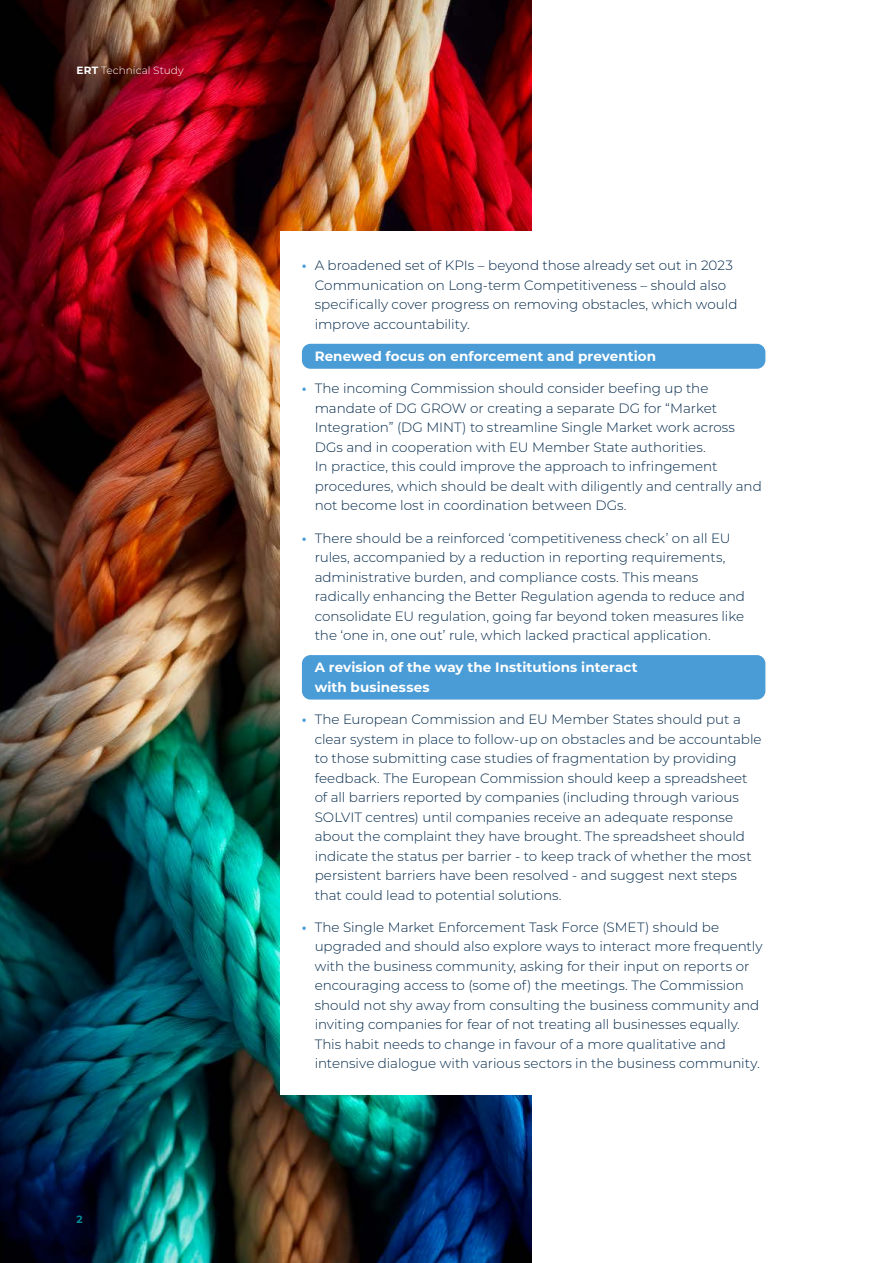
<style>
.page{position:relative;width:893px;height:1263px;background:#fff}
.page>*{position:absolute;margin:0;border:0;box-sizing:border-box;transform-origin:0 0}
.t1{font:300 13.5px/19.5px "Montserrat";color:#002749}
.t2{font:700 13.5px/19.5px "Montserrat";letter-spacing:.005em;color:#fff}
.t3{font:300 10.5px "Montserrat";color:#fff}
.t4{font:700 10.5px "Montserrat";color:#008c93}
.s1{font-weight:700}
.s2{font-weight:700;color:#4a9cd6}
</style>
<div class="page">
<img style="left:0;top:0;width:531px;height:1263px">
<div style="left:281px;top:232px;width:612px;height:863px;background:#fff"></div>
<div style="left:302px;top:344px;width:463px;height:25px;background:#4a9cd6;border-radius:9px"></div>
<div style="left:302px;top:655px;width:463px;height:44px;background:#4a9cd6;border-radius:9px"></div>
<p class="t3" style="left:77px;top:63px;width:109px"><span class="s1">ERT</span> Technical Study</p>
<p class="t4" style="left:77px;top:1211px;width:8px">2</p>
<p class="t1" style="left:315px;top:255px;width:424px;text-indent:-13px"><span class="s2">•</span> A broadened set of KPIs – beyond those already set out in 2023<br>Communication on Long-term Competitiveness – should also specifically cover progress on removing obstacles, which would improve accountability.</p>
<p class="t2" style="left:315px;top:346px;width:343px">Renewed focus on enforcement and prevention</p>
<p class="t1" style="left:315px;top:378px;width:449px;text-indent:-13px"><span class="s2">•</span> The incoming Commission should consider beefing up the mandate of DG GROW or creating a separate DG for “Market Integration” (DG MINT) to streamline Single Market work across DGs and in cooperation with EU Member State authorities.<br>In practice, this could improve the approach to infringement procedures, which should be dealt with diligently and centrally and not become lost in coordination between DGs.</p>
<p class="t1" style="left:315px;top:528px;width:432px;text-indent:-13px"><span class="s2">•</span> There should be a reinforced ‘competitiveness check’ on all EU rules, accompanied by a reduction in reporting requirements, administrative burden, and compliance costs. This means radically enhancing the Better Regulation agenda to reduce and consolidate EU regulation, going far beyond token measures like the ‘one in, one out’ rule, which lacked practical application.</p>
<p class="t2" style="left:315px;top:657px;width:325px">A revision of the way the Institutions interact with businesses</p>
<p class="t1" style="left:315px;top:709px;width:448px;text-indent:-13px"><span class="s2">•</span> The European Commission and EU Member States should put a clear system in place to follow-up on obstacles and be accountable to those submitting case studies of fragmentation by providing feedback. The European Commission should keep a spreadsheet of all barriers reported by companies (including through various SOLVIT centres) until companies receive an adequate response about the complaint they have brought. The spreadsheet should indicate the status per barrier - to keep track of whether the most persistent barriers have been resolved - and suggest next steps that could lead to potential solutions.</p>
<p class="t1" style="left:315px;top:917px;width:449px;text-indent:-13px"><span class="s2">•</span> The Single Market Enforcement Task Force (SMET) should be upgraded and should also explore ways to interact more frequently with the business community, asking for their input on reports or encouraging access to (some of) the meetings. The Commission should not shy away from consulting the business community and inviting companies for fear of not treating all businesses equally.<br>This habit needs to change in favour of a more qualitative and intensive dialogue with various sectors in the business community.</p>
</div>
